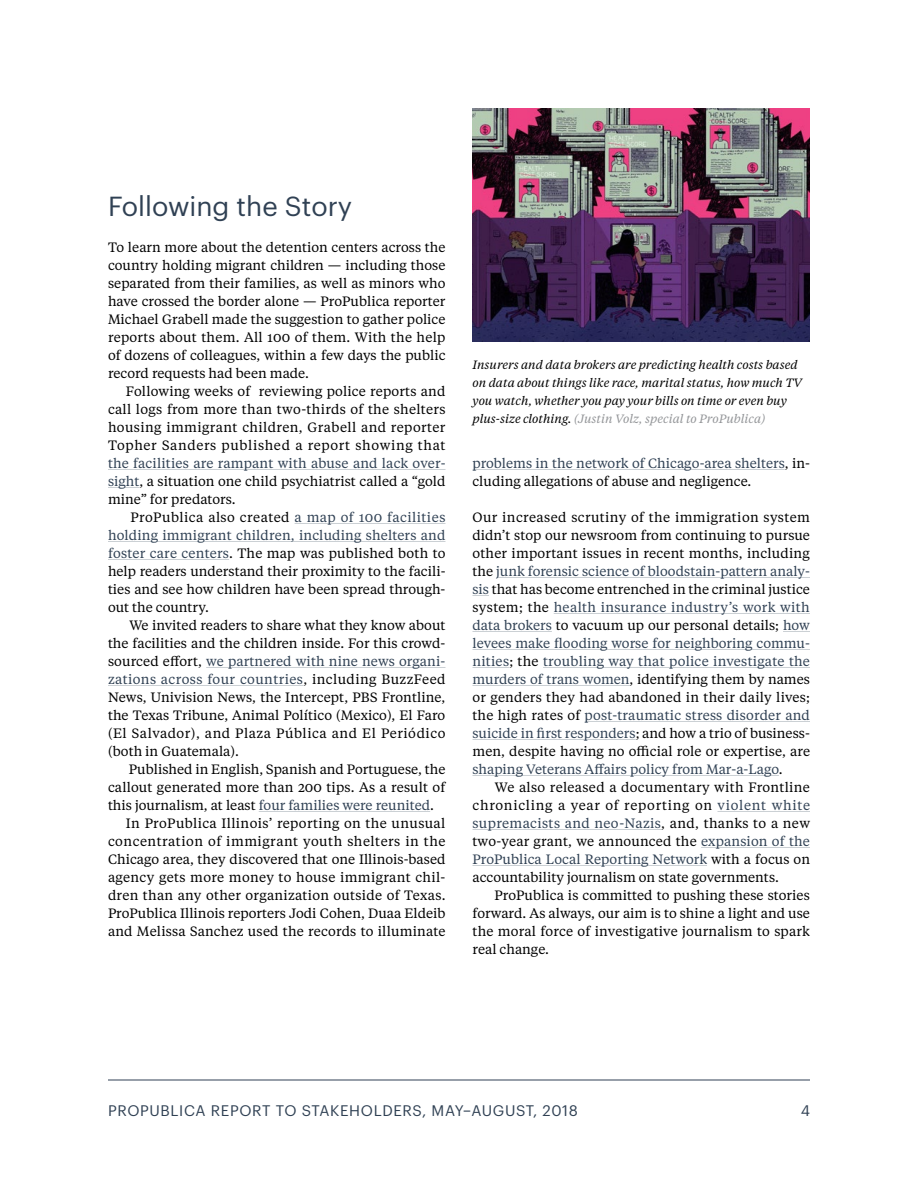
<style>
.page{position:relative;width:918px;height:1188px;background:#fff}
.page>*{position:absolute;margin:0;border:0;box-sizing:border-box;transform-origin:0 0}
.t1{font:27px "Graphik";color:#304154}
.t2{font:15px "Graphik";letter-spacing:.045em;color:#304154}
.t3{font:13.5px/18px "Tiempos Text";letter-spacing:.005em;color:#000;text-align:justify}
.t4{font:13.5px "Tiempos Text";letter-spacing:.025em;color:#000}
.t5{font:13.5px "Tiempos Text";color:#304154}
.t6{font:13.5px "Tiempos Text";letter-spacing:.035em;color:#000}
.t7{font:italic 12px/18px "Tiempos Text";color:#000}
.s1{color:#304154}
.s2{color:#000}
.s3{color:#939598}
</style>
<div class="page">
<hr style="left:108px;top:1080px;width:702px;height:1px;background:#304154">
<hr style="left:108px;top:469px;width:338px;height:1px;background:#cbd0d4">
<hr style="left:108px;top:487px;width:31px;height:1px;background:#cbd0d4">
<hr style="left:295px;top:523px;width:150px;height:1px;background:#cbd0d4">
<hr style="left:108px;top:541px;width:338px;height:1px;background:#cbd0d4">
<hr style="left:108px;top:559px;width:121px;height:1px;background:#cbd0d4">
<hr style="left:206px;top:667px;width:240px;height:1px;background:#cbd0d4">
<hr style="left:108px;top:685px;width:195px;height:1px;background:#cbd0d4">
<hr style="left:259px;top:811px;width:171px;height:1px;background:#cbd0d4">
<hr style="left:472px;top:469px;width:313px;height:1px;background:#cbd0d4">
<hr style="left:496px;top:577px;width:314px;height:1px;background:#cbd0d4">
<svg style="left:472px;top:595px;width:17px;height:1px"></svg>
<hr style="left:554px;top:613px;width:256px;height:1px;background:#cbd0d4">
<hr style="left:472px;top:631px;width:80px;height:1px;background:#cbd0d4">
<svg style="left:783px;top:631px;width:27px;height:1px"></svg>
<hr style="left:472px;top:649px;width:338px;height:1px;background:#cbd0d4">
<hr style="left:472px;top:667px;width:37px;height:1px;background:#cbd0d4">
<hr style="left:543px;top:667px;width:267px;height:1px;background:#cbd0d4">
<hr style="left:472px;top:685px;width:158px;height:1px;background:#cbd0d4">
<hr style="left:585px;top:721px;width:225px;height:1px;background:#cbd0d4">
<hr style="left:472px;top:739px;width:164px;height:1px;background:#cbd0d4">
<hr style="left:472px;top:775px;width:307px;height:1px;background:#cbd0d4">
<hr style="left:717px;top:811px;width:93px;height:1px;background:#cbd0d4">
<hr style="left:472px;top:829px;width:189px;height:1px;background:#cbd0d4">
<hr style="left:701px;top:847px;width:109px;height:1px;background:#cbd0d4">
<hr style="left:472px;top:865px;width:235px;height:1px;background:#cbd0d4">
<img style="left:472px;top:108px;width:338px;height:234px">
<h1 class="t1" style="left:108px;top:186px;width:246px">Following the Story</h1>
<p class="t3" style="left:108px;top:238px;width:339px">To learn more about the detention centers across the country holding migrant children — including those separated from their families, as well as minors who have crossed the border alone — ProPublica reporter Michael Grabell made the suggestion to gather police reports about them. All 100 of them. With the help of dozens of colleagues, within a few days the public record requests had been made.</p>
<p class="t3" style="left:108px;top:382px;width:339px;text-indent:18px">Following weeks of reviewing police reports and call logs from more than two-thirds of the shelters housing immigrant children, Grabell and reporter Topher Sanders published a report showing that</p>
<p class="t3" style="left:108px;top:454px;width:339px"><span class="s1">the facilities are rampant with abuse and lack over&shy;sight</span>, a situation one child psychiatrist called a “gold mine” for predators.</p>
<p class="t3" style="left:108px;top:508px;width:339px;text-indent:22px">ProPublica also created <span class="s1">a map of 100 facilities holding immigrant children, including shelters and foster care centers</span>. The map was published both to help readers understand their proximity to the facili&shy;ties and see how children have been spread through&shy;out the country.</p>
<p class="t3" style="left:108px;top:616px;width:339px;text-indent:21px">We invited readers to share what they know about the facilities and the children inside. For this crowd&shy;sourced effort, <span class="s1">we partnered with nine news organi&shy;zations across four countries</span>, including BuzzFeed News, Univision News, the Intercept, PBS Frontline, the Texas Tribune, Animal Político (Mexico), El Faro (El Salvador), and Plaza Pública and El Periódico (both in Guatemala).</p>
<p class="t3" style="left:129px;top:759px;width:318px">Published in English, Spanish and Portuguese, the</p>
<p class="t3" style="left:108px;top:777px;width:339px">callout generated more than 200 tips. As a result of</p>
<p class="t5" style="left:108px;top:796px;width:328px"><span class="s2">this journalism, at least</span> four families were reunited<span class="s2">.</span></p>
<p class="t4" style="left:126px;top:814px;width:321px">In ProPublica Illinois’ reporting on the unusual</p>
<p class="t6" style="left:108px;top:832px;width:339px">concentration of immigrant youth shelters in the</p>
<p class="t3" style="left:108px;top:849px;width:339px">Chicago area, they discovered that one Illinois-based</p>
<p class="t4" style="left:108px;top:868px;width:339px">agency gets more money to house immigrant chil-</p>
<p class="t3" style="left:108px;top:885px;width:339px">dren than any other organization outside of Texas.</p>
<p class="t3" style="left:108px;top:903px;width:339px">ProPublica Illinois reporters Jodi Cohen, Duaa Eldeib</p>
<p class="t3" style="left:108px;top:921px;width:339px">and Melissa Sanchez used the records to illuminate</p>
<p class="t7" style="left:472px;top:355px;width:331px">Insurers and data brokers are predicting health costs based on data about things like race, marital status, how much TV you watch, whether you pay your bills on time or even buy plus-size clothing. <span class="s3">(Justin Volz, special to ProPublica)</span></p>
<p class="t3" style="left:472px;top:454px;width:339px"><span class="s1">problems in the network of Chicago-area shelters</span>, in&shy;cluding allegations of abuse and negligence.</p>
<p class="t3" style="left:472px;top:508px;width:339px">Our increased scrutiny of the immigration system didn’t stop our newsroom from continuing to pursue other important issues in recent months, including the <span class="s1">junk forensic science of bloodstain-pattern analy&shy;sis</span> that has become entrenched in the criminal justice system; the <span class="s1">health insurance industry’s work with data brokers</span> to vacuum up our personal details; <span class="s1">how levees make flooding worse for neighboring commu&shy;nities</span>; the <span class="s1">troubling way that police investigate the murders of trans women</span>, identifying them by names or genders they had abandoned in their daily lives; the high rates of <span class="s1">post-traumatic stress disorder and suicide in first responders</span>; and how a trio of business&shy;men, despite having no official role or expertise, are <span class="s1">shaping Veterans Affairs policy from Mar-a-Lago</span>.</p>
<p class="t3" style="left:473px;top:778px;width:339px;text-indent:22px">We also released a documentary with Frontline chronicling a year of reporting on <span class="s1">violent white supremacists and neo-Nazis</span>, and, thanks to a new two-year grant, we announced the <span class="s1">expansion of the ProPublica Local Reporting Network</span> with a focus on accountability journalism on state governments.</p>
<p class="t3" style="left:473px;top:886px;width:339px;text-indent:22px">ProPublica is committed to pushing these stories forward. As always, our aim is to shine a light and use the moral force of investigative journalism to spark real change.</p>
<p class="t2" style="left:108px;top:1099px;width:471px">PROPUBLICA REPORT TO STAKEHOLDERS, MAY–AUGUST, 2018</p>
<p class="t2" style="left:801px;top:1099px;width:11px">4</p>
</div>
